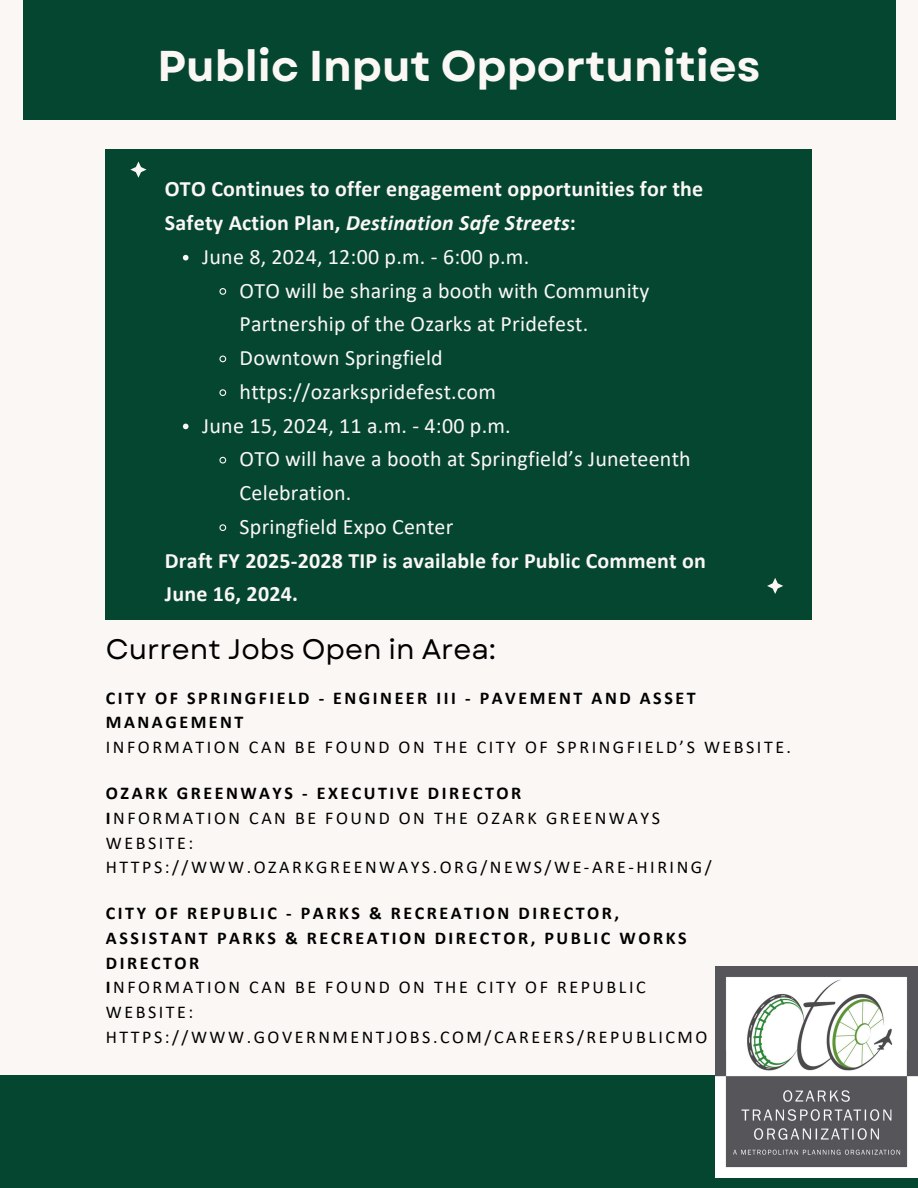
<style>
.page{position:relative;width:918px;height:1188px;background:#faf7f5}
.page>*{position:absolute;margin:0;border:0;box-sizing:border-box;transform-origin:0 0}
.t1{font:700 43.05px "Garet";color:#faf7f5}
.t2{font:28.2px "Garet";color:#000}
.t3{font:22.05px/33.8px "Calibri";letter-spacing:.01em;color:#faf7f5}
.t4{font:700 22.05px/33.8px "Calibri";letter-spacing:.01em;color:#faf7f5}
.t5{font:18px/24.8px "Calibri";letter-spacing:.14em;color:#000}
.t6{font:700 18px/24.8px "Calibri";letter-spacing:.14em;color:#000}
.s1{font-style:italic}
.s2{font-weight:700}
</style>
<div class="page">
<div style="left:23px;top:0;width:872px;height:120px;background:#054631"></div>
<div style="left:106px;top:149px;width:706px;height:471px;background:#054631"></div>
<svg style="left:767px;top:578px;width:16px;height:16px"></svg>
<svg style="left:183px;top:255px;width:6px;height:5px"></svg>
<svg style="left:219px;top:288px;width:8px;height:7px"></svg>
<svg style="left:219px;top:355px;width:8px;height:8px"></svg>
<svg style="left:219px;top:389px;width:8px;height:7px"></svg>
<svg style="left:183px;top:424px;width:6px;height:5px"></svg>
<svg style="left:219px;top:456px;width:8px;height:8px"></svg>
<svg style="left:219px;top:524px;width:8px;height:7px"></svg>
<svg style="left:130px;top:162px;width:17px;height:16px"></svg>
<div style="left:0;top:1076px;width:918px;height:112px;background:#054631"></div>
<img style="left:715px;top:966px;width:203px;height:212px">
<h1 class="t1" style="left:158px;top:35px;width:604px">Public Input Opportunities</h1>
<h3 class="t4" style="left:165px;top:174px;width:540px">OTO Continues to offer engagement opportunities for the<br>Safety Action Plan, <span class="s1">Destination Safe Streets</span>:</h3>
<p class="t3" style="left:202px;top:241px;width:328px">June 8, 2024, 12:00 p.m. - 6:00 p.m.</p>
<p class="t3" style="left:240px;top:275px;width:411px">OTO will be sharing a booth with Community<br>Partnership of the Ozarks at Pridefest.</p>
<p class="t3" style="left:240px;top:343px;width:205px">Downtown Springfield</p>
<p class="t3" style="left:240px;top:376px;width:258px">https://ozarkspridefest.com</p>
<p class="t3" style="left:202px;top:410px;width:310px">June 15, 2024, 11 a.m. - 4:00 p.m.</p>
<p class="t3" style="left:240px;top:444px;width:453px">OTO will have a booth at Springfield’s Juneteenth<br>Celebration.</p>
<p class="t3" style="left:240px;top:511px;width:215px">Springfield Expo Center</p>
<h3 class="t4" style="left:165px;top:545px;width:543px">Draft FY 2025-2028 TIP is available for Public Comment on<br>June 16, 2024.</h3>
<h2 class="t2" style="left:106px;top:628px;width:392px">Current Jobs Open in Area:</h2>
<p class="t6" style="left:106px;top:687px;width:591px">CITY OF SPRINGFIELD - ENGINEER III - PAVEMENT AND ASSET<br>MANAGEMENT</p>
<p class="t5" style="left:106px;top:736px;width:687px">INFORMATION CAN BE FOUND ON THE CITY OF SPRINGFIELD’S WEBSITE.</p>
<p class="t6" style="left:106px;top:782px;width:417px">OZARK GREENWAYS - EXECUTIVE DIRECTOR</p>
<p class="t5" style="left:106px;top:807px;width:556px"><span class="s2">I</span>NFORMATION CAN BE FOUND ON THE OZARK GREENWAYS<br>WEBSITE:</p>
<p class="t5" style="left:106px;top:856px;width:607px">HTTPS://WWW.OZARKGREENWAYS.ORG/NEWS/WE-ARE-HIRING/</p>
<p class="t6" style="left:106px;top:902px;width:582px">CITY OF REPUBLIC - PARKS &amp; RECREATION DIRECTOR,<br>ASSISTANT PARKS &amp; RECREATION DIRECTOR, PUBLIC WORKS<br>DIRECTOR</p>
<p class="t5" style="left:106px;top:977px;width:603px"><span class="s2">I</span>NFORMATION CAN BE FOUND ON THE CITY OF REPUBLIC<br>WEBSITE:<br>HTTPS://WWW.GOVERNMENTJOBS.COM/CAREERS/REPUBLICMO</p>
</div>
